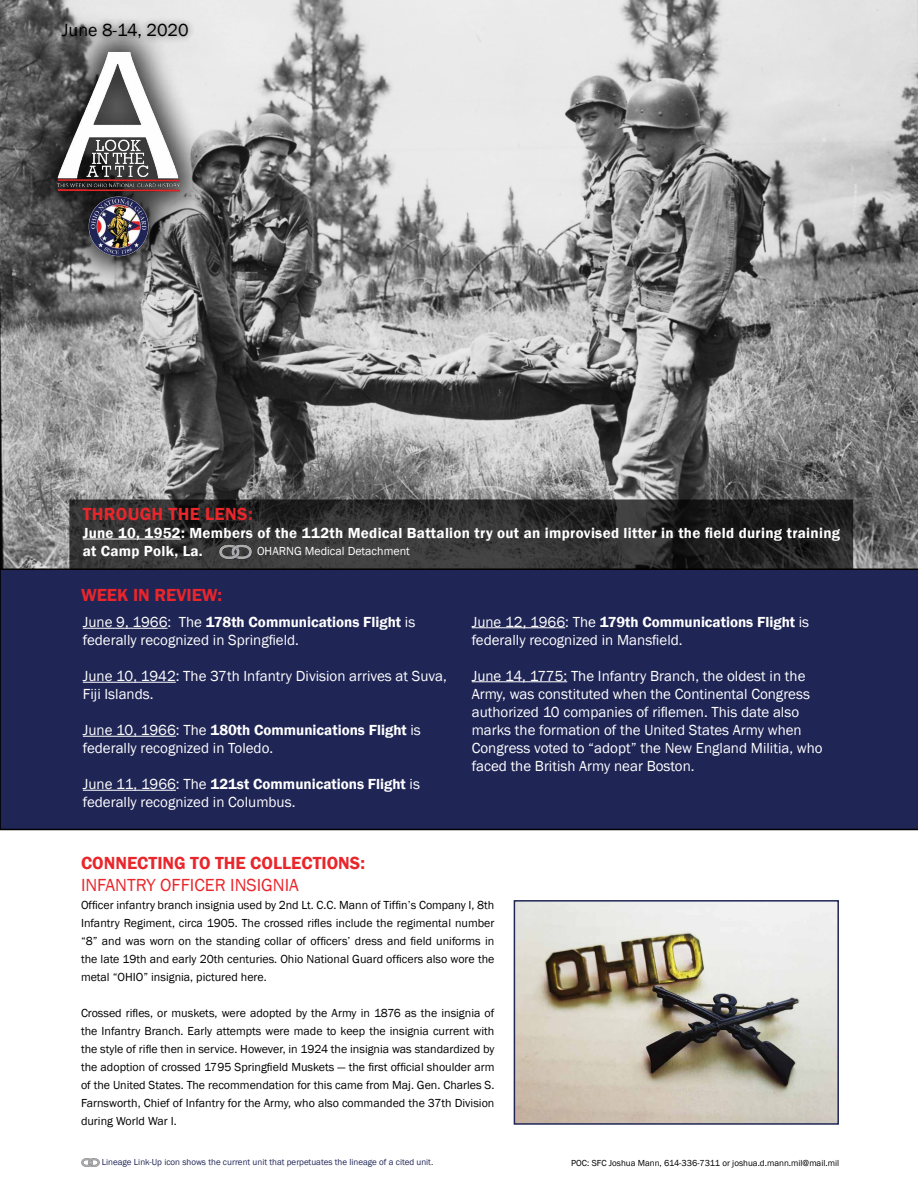
<style>
.page{position:relative;width:918px;height:1188px;background:#fff}
.page>*{position:absolute;margin:0;border:0;box-sizing:border-box;transform-origin:0 0}
.t1{font:600 18px "Franklin Gothic";color:#e9262b}
.t2{font:18px "Franklin Gothic";color:#e9262b}
.t3{font:600 18px "Franklin Gothic";letter-spacing:.02em;color:#e9262b}
.t4{font:18px "Franklin Gothic";color:#000}
.t5{font:15px/18px "Franklin Gothic";color:#fff}
.t6{font:600 15px/18px "Franklin Gothic";letter-spacing:.02em;color:#fff}
.t7{font:12px/18px "Franklin Gothic";color:#000;text-align:justify}
.t8{font:12px "Franklin Gothic";color:#fff}
.t9{font:9px "Franklin Gothic";color:#1f2555}
.t10{font:9px "Franklin Gothic";color:#000}
.s1{color:#d2232a}
.s2{font-weight:600}
</style>
<div class="page">
<img style="left:0;top:0;width:918px;height:568px">
<svg style="left:72px;top:503px;width:778px;height:65px;background:#2e2e2e"></svg>
<div style="left:69px;top:500px;width:784px;height:90px;border:2px solid #000"></div>
<div style="left:0;top:568px;width:918px;height:262px;background:#1f2555"></div>
<hr style="left:83px;top:628px;width:85px;height:1px;background:#fff">
<hr style="left:83px;top:682px;width:93px;height:1px;background:#fff">
<hr style="left:83px;top:736px;width:93px;height:1px;background:#fff">
<hr style="left:83px;top:790px;width:93px;height:1px;background:#fff">
<img style="left:81px;top:1158px;width:19px;height:9px">
<hr style="left:83px;top:539px;width:98px;height:1px;background:#fff">
<hr style="left:472px;top:627px;width:93px;height:1px;background:#fff">
<hr style="left:472px;top:681px;width:95px;height:1px;background:#fff">
<img style="left:210px;top:537px;width:52px;height:34px">
<div style="left:23px;top:16px;width:191px;height:275px;background:#000;opacity:.75"></div>
<img style="left:54px;top:42px;width:128px;height:222px">
<div style="left:55px;top:17px;width:140px;height:27px;background:#000;opacity:.75"></div>
<img style="left:517px;top:903px;width:319px;height:219px">
<div style="left:514px;top:900px;width:325px;height:225px;border:2px solid #1f2555"></div>
<h1 class="t4" style="left:62px;top:19px;width:128px">June 8-14, 2020</h1>
<h1 class="t3" style="left:83px;top:503px;width:171px">THROUGH THE LENS<span class="s1">:</span></h1>
<p class="t6" style="left:83px;top:524px;width:759px">June 10, 1952: Members of the 112th Medical Battalion try out an improvised litter in the field during training at Camp Polk, La.</p>
<p class="t8" style="left:257px;top:543px;width:154px">OHARNG Medical Detachment</p>
<h1 class="t1" style="left:81px;top:584px;width:143px">WEEK IN REVIEW:</h1>
<p class="t5" style="left:83px;top:613px;width:334px">June 9, 1966: The <span class="s2">178th Communications Flight</span> is federally recognized in Springfield.</p>
<p class="t5" style="left:83px;top:667px;width:365px">June 10, 1942: The 37th Infantry Division arrives at Suva,<br>Fiji Islands.</p>
<p class="t5" style="left:83px;top:721px;width:340px">June 10, 1966: The <span class="s2">180th Communications Flight</span> is federally recognized in Toledo.</p>
<p class="t5" style="left:83px;top:775px;width:339px">June 11, 1966: The <span class="s2">121st Communications Flight</span> is federally recognized in Columbus.</p>
<p class="t5" style="left:472px;top:613px;width:339px">June 12, 1966: The <span class="s2">179th Communications Flight</span> is federally recognized in Mansfield.</p>
<p class="t5" style="left:472px;top:667px;width:353px">June 14, 1775: The Infantry Branch, the oldest in the Army, was constituted when the Continental Congress authorized 10 companies of riflemen. This date also marks the formation of the United States Army when Congress voted to “adopt” the New England Militia, who faced the British Army near Boston.</p>
<h1 class="t1" style="left:81px;top:852px;width:286px">CONNECTING TO THE COLLECTIONS:</h1>
<h1 class="t2" style="left:81px;top:874px;width:219px">INFANTRY OFFICER INSIGNIA</h1>
<p class="t7" style="left:81px;top:896px;width:415px">Officer infantry branch insignia used by 2nd Lt. C.C. Mann of Tiffin’s Company I, 8th Infantry Regiment, circa 1905. The crossed rifles include the regimental number “8” and was worn on the standing collar of officers’ dress and field uniforms in the late 19th and early 20th centuries. Ohio National Guard officers also wore the metal “OHIO” insignia, pictured here.</p>
<p class="t7" style="left:81px;top:1004px;width:415px">Crossed rifles, or muskets, were adopted by the Army in 1876 as the insignia of the Infantry Branch. Early attempts were made to keep the insignia current with the style of rifle then in service. However, in 1924 the insignia was standardized by the adoption of crossed 1795 Springfield Muskets — the first official shoulder arm of the United States. The recommendation for this came from Maj. Gen. Charles S.<br>Farnsworth, Chief of Infantry for the Army, who also commanded the 37th Division during World War I.</p>
<p class="t9" style="left:102px;top:1157px;width:333px">Lineage Link-Up icon shows the current unit that perpetuates the lineage of a cited unit.</p>
<p class="t10" style="left:571px;top:1158px;width:269px">POC: SFC Joshua Mann, 614-336-7311 or joshua.d.mann.mil@mail.mil</p>
</div>
